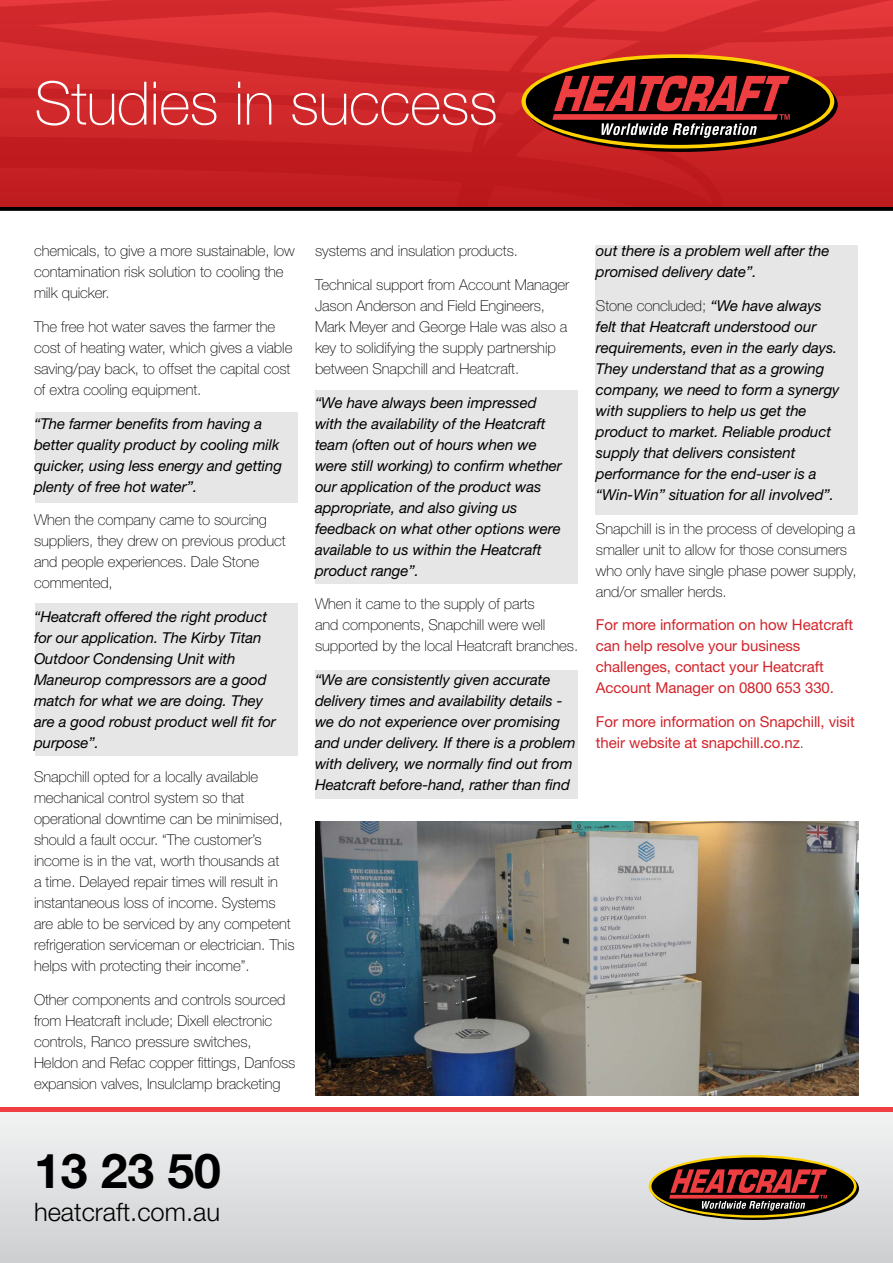
<style>
.page{position:relative;width:893px;height:1263px;background:#fff}
.page>*{position:absolute;margin:0;border:0;box-sizing:border-box;transform-origin:0 0}
.t1{font:100 60px "Helvetica Neue LT Std";letter-spacing:-.01em;color:#fff}
.t2{font:700 48.15px "Helvetica Neue LT Std";color:#000}
.t3{font:300 25.5px "Helvetica Neue LT Std";color:#000}
.t4{font:100 15px/21px "Helvetica Neue LT Std";letter-spacing:-.005em;color:#000}
.t5{font:italic 15px/21px "Helvetica Neue LT Std";letter-spacing:-.005em;color:#000}
.t6{font:15px/21px "Helvetica Neue LT Std";letter-spacing:-.005em;color:#d2232a}
.s1{font-weight:100;font-style:normal}
.s2{font-weight:100;color:#000}
</style>
<div class="page">
<div style="left:595px;top:245px;width:263px;height:270px;background:#e6e6e6"></div>
<div style="left:0;top:1112px;width:893px;height:151px;background:linear-gradient(to bottom,#f2f3f3,#cdcfd0)"></div>
<hr style="left:0;top:1108px;width:893px;height:4px;background:#ef3e42">
<svg style="left:0;top:206px;width:893px;height:5px;background:#2d0c0d"></svg>
<svg style="left:0;top:0;width:893px;height:206px;background:#cd2629"></svg>
<svg style="left:525px;top:58px;width:313px;height:94px"></svg>
<svg style="left:521px;top:54px;width:313px;height:94px;background:#f3c002"></svg>
<div style="left:526px;top:58px;width:304px;height:87px;background:#000;border-radius:50%"></div>
<svg style="left:552px;top:76px;width:238px;height:62px"></svg>
<svg style="left:651px;top:1157px;width:208px;height:63px"></svg>
<svg style="left:649px;top:1155px;width:208px;height:63px"></svg>
<div style="left:651px;top:1157px;width:203px;height:58px;background:#000;border-radius:50%"></div>
<svg style="left:669px;top:1169px;width:158px;height:41px"></svg>
<img style="left:315px;top:821px;width:543px;height:274px">
<div style="left:35px;top:604px;width:263px;height:152px;background:#e6e6e6"></div>
<div style="left:35px;top:412px;width:263px;height:91px;background:#e6e6e6"></div>
<div style="left:315px;top:670px;width:263px;height:129px;background:#e6e6e6"></div>
<div style="left:315px;top:390px;width:263px;height:194px;background:#e6e6e6"></div>
<h1 class="t1" style="left:34px;top:69px;width:465px">Studies in success</h1>
<p class="t4" style="left:34px;top:240px;width:262px">chemicals, to give a more sustainable, low contamination risk solution to cooling the milk quicker.</p>
<p class="t4" style="left:34px;top:316px;width:260px">The free hot water saves the farmer the cost of heating water, which gives a viable saving/pay back, to offset the capital cost of extra cooling equipment.</p>
<p class="t5" style="left:34px;top:413px;width:250px">“The farmer benefits from having a better quality product by cooling milk quicker, using less energy and getting plenty of free hot water”.</p>
<p class="t4" style="left:34px;top:510px;width:253px">When the company came to sourcing suppliers, they drew on previous product and people experiences. Dale Stone commented,</p>
<p class="t5" style="left:34px;top:606px;width:243px">“Heatcraft offered the right product for our application. The Kirby Titan<br>Outdoor Condensing Unit with<br>Maneurop compressors are a good match for what we are doing. They are a good robust product well fit for purpose”.</p>
<p class="t4" style="left:34px;top:766px;width:262px">Snapchill opted for a locally available mechanical control system so that operational downtime can be minimised, should a fault occur. “The customer’s income is in the vat, worth thousands at<br>a time. Delayed repair times will result in instantaneous loss of income. Systems are able to be serviced by any competent refrigeration serviceman or electrician. This helps with protecting their income”.</p>
<p class="t4" style="left:34px;top:989px;width:263px">Other components and controls sourced from Heatcraft include; Dixell electronic controls, Ranco pressure switches, Heldon and Refac copper fittings, Danfoss expansion valves, Insulclamp bracketing</p>
<p class="t4" style="left:315px;top:240px;width:205px">systems and insulation products.</p>
<p class="t4" style="left:315px;top:274px;width:256px">Technical support from Account Manager Jason Anderson and Field Engineers, Mark Meyer and George Hale was also a key to solidifying the supply partnership between Snapchill and Heatcraft.</p>
<p class="t5" style="left:315px;top:392px;width:248px">“We have always been impressed with the availability of the Heatcraft team (often out of hours when we were still working) to confirm whether our application of the product was appropriate, and also giving us feedback on what other options were available to us within the Heatcraft product range”.</p>
<p class="t4" style="left:315px;top:594px;width:265px">When it came to the supply of parts<br>and components, Snapchill were well supported by the local Heatcraft branches.</p>
<p class="t5" style="left:315px;top:669px;width:262px">“We are consistently given accurate delivery times and availability details - we do not experience over promising and under delivery. If there is a problem with delivery, we normally find out from Heatcraft before-hand, rather than find</p>
<p class="t5" style="left:596px;top:240px;width:235px">out there is a problem well after the promised delivery date”.</p>
<p class="t5" style="left:596px;top:295px;width:245px"><span class="s1">Stone concluded;</span> “We have always felt that Heatcraft understood our requirements, even in the early days.<br>They understand that as a growing company, we need to form a synergy with suppliers to help us get the product to market. Reliable product supply that delivers consistent performance for the end-user is a “Win-Win” situation for all involved”.</p>
<p class="t4" style="left:596px;top:518px;width:262px">Snapchill is in the process of developing a smaller unit to allow for those consumers who only have single phase power supply, and/or smaller herds.</p>
<p class="t6" style="left:596px;top:614px;width:259px">For more information on how Heatcraft can help resolve your business challenges, contact your Heatcraft Account Manager on 0800 653 330.</p>
<p class="t6" style="left:596px;top:711px;width:260px">For more information on Snapchill, visit their website at snapchill.co.nz<span class="s2">.</span></p>
<h2 class="t2" style="left:34px;top:1141px;width:188px">13 23 50</h2>
<h3 class="t3" style="left:34px;top:1196px;width:187px">heatcraft.com.au</h3>
</div>
